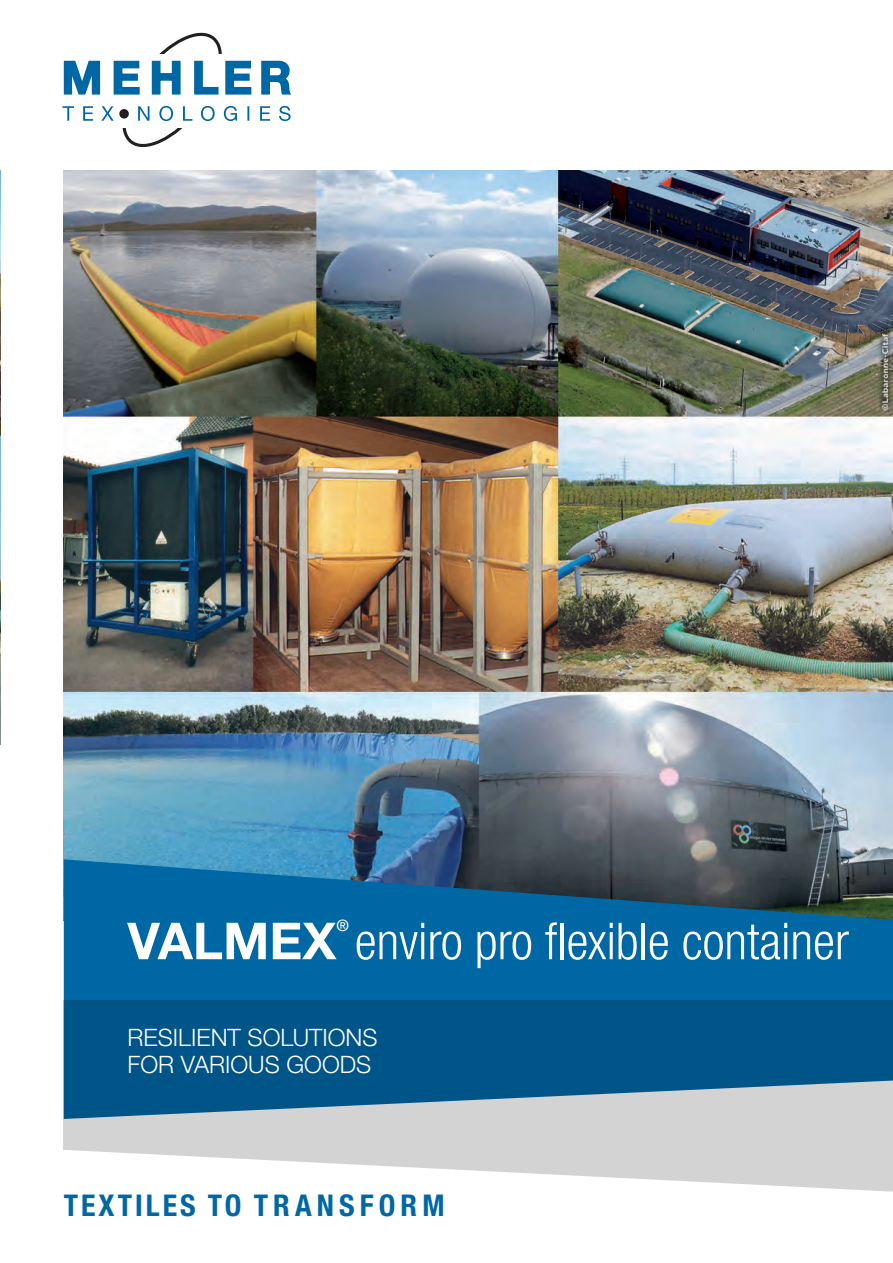
<style>
.page{position:relative;width:893px;height:1263px;background:#fff}
.page>*{position:absolute;margin:0;border:0;box-sizing:border-box;transform-origin:0 0}
.t1{font:300 condensed 51px "Helvetica Neue LTW1 G";color:#fff}
.t2{font:700 condensed 30px "Helvetica Neue LTW1 G";letter-spacing:.135em;color:#0067a5}
.t3{font:300 24px/27px "Helvetica Neue LTW1 G";color:#fff}
.t4{font:500 15.75px "Helvetica Neue LTW1 G";color:#fff}
.s1{font-weight:700;font-stretch:normal}
</style>
<div class="page">
<img style="left:0;top:170px;width:1px;height:574px">
<img style="left:64px;top:170px;width:829px;height:689px">
<svg style="left:64px;top:859px;width:829px;height:141px;background:#0c6195"></svg>
<svg style="left:64px;top:1000px;width:829px;height:192px;background:#6a96b0"></svg>
<svg style="left:160px;top:32px;width:62px;height:21px"></svg>
<svg style="left:122px;top:128px;width:61px;height:20px"></svg>
<svg style="left:63px;top:106px;width:228px;height:15px"></svg>
<svg style="left:63px;top:60px;width:229px;height:35px"></svg>
<p class="t4" style="left:336px;top:916px;width:14px">®</p>
<h1 class="t1" style="left:128px;top:911px;width:723px"><span class="s1">VALMEX</span> enviro pro flexible container</h1>
<p class="t3" style="left:128px;top:1024px;width:252px">RESILIENT SOLUTIONS<br>FOR VARIOUS GOODS</p>
<p class="t2" style="left:64px;top:1187px;width:382px">TEXTILES TO TRANSFORM</p>
</div>
